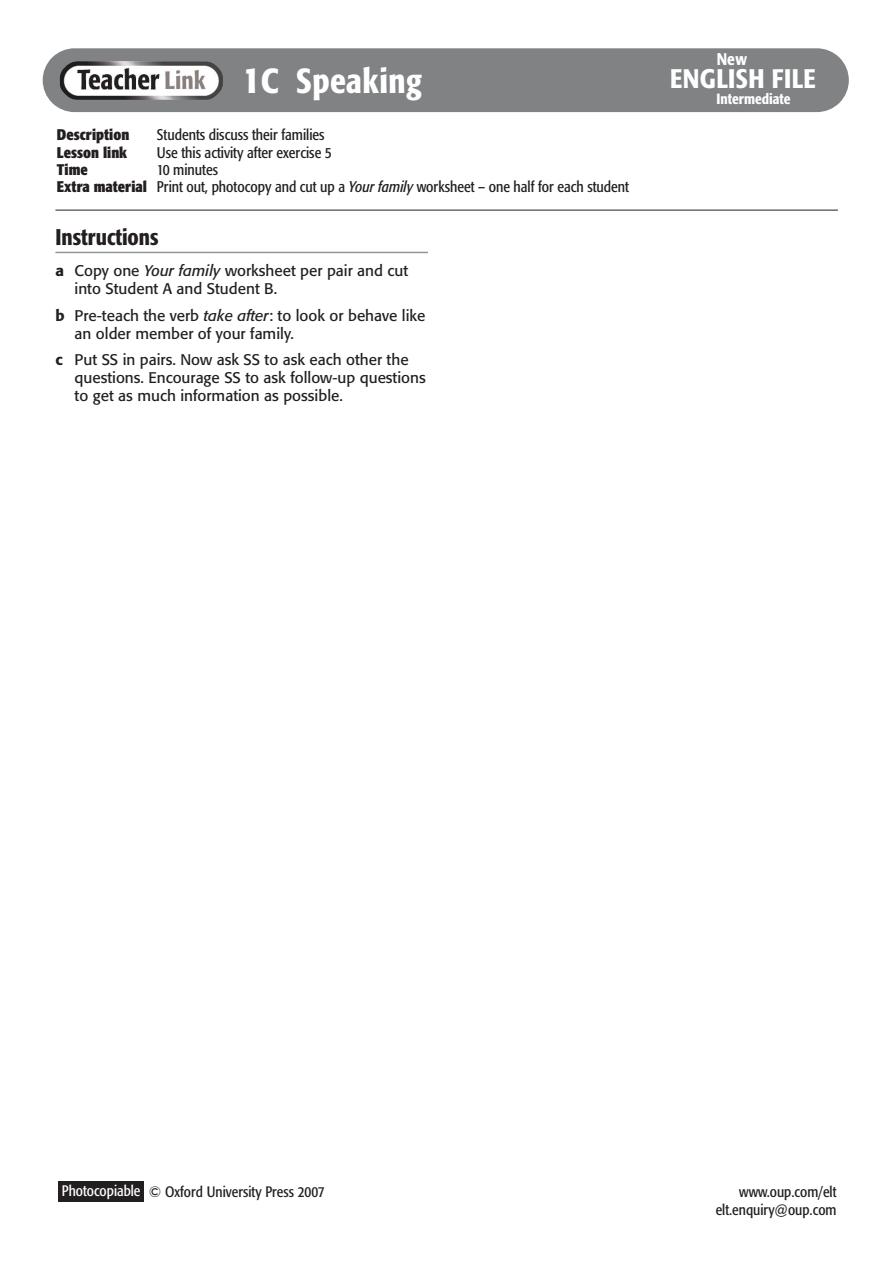
<style>
.page{position:relative;width:893px;height:1263px;background:#fff}
.page>*{position:absolute;margin:0;border:0;box-sizing:border-box;transform-origin:0 0}
.t1{font:500 condensed 34.5px "Formata";letter-spacing:.01em;color:#fff}
.t2{font:500 condensed 26.55px "Formata";letter-spacing:.02em;color:#fff}
.t3{font:500 condensed 22.5px "Formata";color:#231f20}
.t4{font:500 condensed 16.8px "Formata";color:#fff}
.t5{font:15.3px/18px "Formata";color:#231f20}
.t6{font:condensed 15.3px/17.2px "Formata";color:#231f20}
.t7{font:700 condensed 15.3px "Formata";color:#231f20}
.t8{font:condensed 15px/18px "Formata";color:#231f20;text-align:right}
.t9{font:500 condensed 14.7px "Formata";color:#fff}
.s1{font-size:37.5px}
.s2{font-size:15px}
.s3{font-weight:700}
.s4{font-style:italic}
.s5{font-weight:500}
.s6{color:#fff}
</style>
<div class="page">
<hr style="left:55px;top:252px;width:373px;height:1px;background:#939598">
<div style="left:58px;top:1181px;width:86px;height:21px;background:#231f20"></div>
<div style="left:43px;top:48px;width:806px;height:64px;background:#808284"></div>
<img style="left:60px;top:61px;width:163px;height:39px">
<hr style="left:55px;top:210px;width:783px;height:1px;background:#231f20">
<h1 class="t1" style="left:242px;top:67px;width:181px"><span class="s1">1</span>C Speaking</h1>
<p class="t7" style="left:57px;top:129px;width:74px">Description</p>
<p class="t6" style="left:157px;top:128px;width:169px">Students discuss their families</p>
<p class="t7" style="left:57px;top:146px;width:72px">Lesson link</p>
<p class="t6" style="left:157px;top:145px;width:176px">Use this activity after exercise 5</p>
<p class="t7" style="left:57px;top:163px;width:32px">Time</p>
<p class="t6" style="left:57px;top:162px;width:574px;text-indent:100px">10 minute<span class="s2">s<br></span><span class="s3">Extra material</span> Print out, photocopy and cut up a <span class="s4">Your family</span> worksheet – one half for each student</p>
<h3 class="t3" style="left:55px;top:228px;width:105px">Instructions</h3>
<p class="t5" style="left:75px;top:263px;width:335px;text-indent:-19px"><span class="s5">a</span> Copy one <span class="s4">Your family</span> worksheet per pair and cut into Student A and Student B.</p>
<p class="t5" style="left:75px;top:307px;width:352px;text-indent:-19px"><span class="s5">b</span> Pre-teach the verb <span class="s4">take after</span>: to look or behave like an older member of your family.</p>
<p class="t5" style="left:75px;top:352px;width:353px;text-indent:-19px"><span class="s5">c</span> Put SS in pairs. Now ask SS to ask each other the questions. Encourage SS to ask follow-up questions to get as much information as possible.</p>
<p class="t4" style="left:717px;top:52px;width:32px">New</p>
<h2 class="t2" style="left:670px;top:68px;width:147px">ENGLISH FILE</h2>
<p class="t9" style="left:716px;top:93px;width:75px">Intermediate</p>
<p class="t8" style="left:62px;top:1184px;width:264px"><span class="s6">Photocopiable</span> © Oxford University Press 2007</p>
<p class="t8" style="left:716px;top:1184px;width:122px">www.oup.com/elt elt.enquiry@oup.com</p>
</div>
